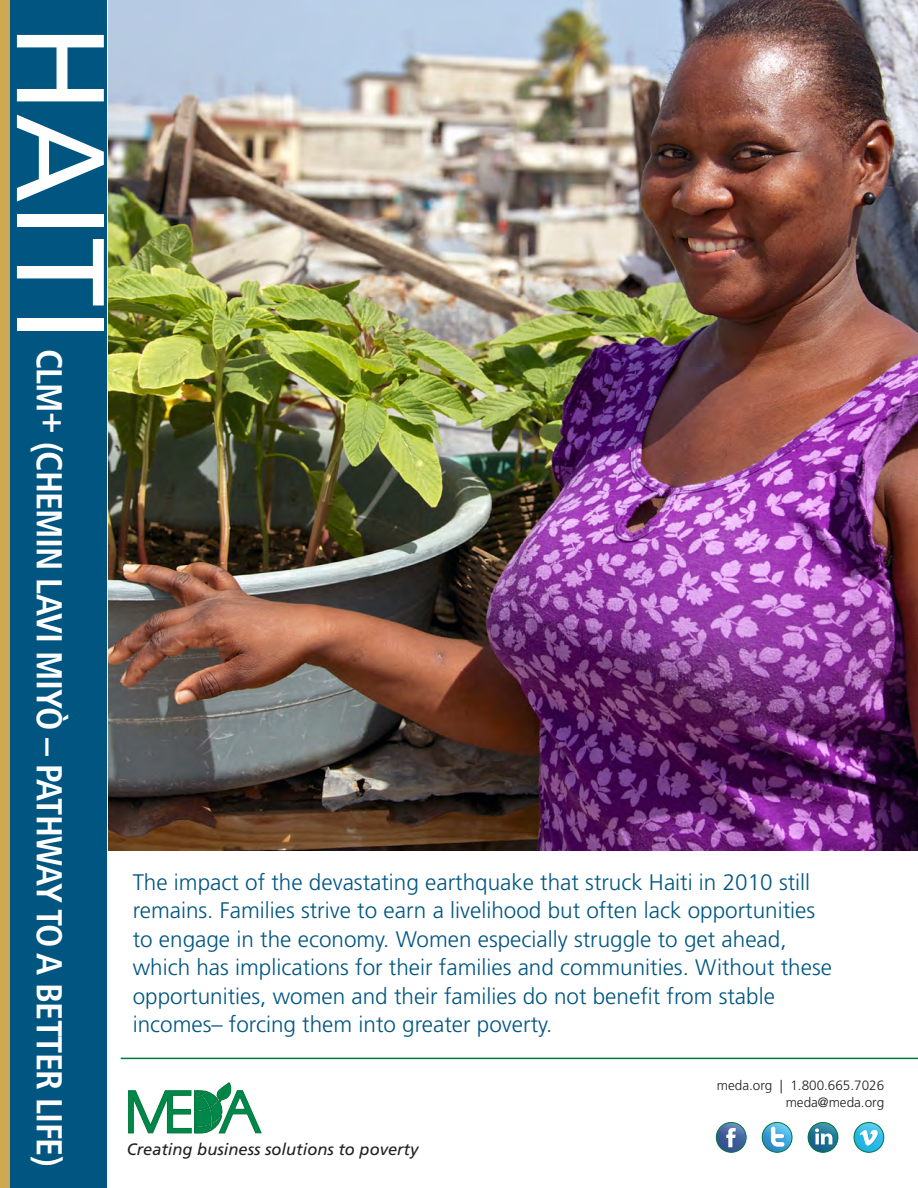
<style>
.page{position:relative;width:918px;height:1188px;background:#fff}
.page>*{position:absolute;margin:0;border:0;box-sizing:border-box;transform-origin:0 0}
.t1{font:124.5px "Frutiger LT Std";color:#fff}
.t2{font:700 condensed 36px "Frutiger LT Std";letter-spacing:-.02em;color:#fff}
.Front_Caption{font:300 22.5px/28.5px "Frutiger LT Std";color:#005681}
.t3{font:italic 16.5px "Frutiger LT Std";color:#231f20}
.t4{font:300 13.5px/16.5px "Frutiger LT Std";color:#231f20;text-align:right}
</style>
<div class="page">
<svg style="left:128px;top:1083px;width:133px;height:50px"></svg>
<hr style="left:121px;top:1058px;width:797px;height:1px;background:#007836">
<div style="left:0;top:0;width:107px;height:1188px;background:#005681"></div>
<div style="left:0;top:0;width:10px;height:1188px;background:#cea953"></div>
<svg style="left:716px;top:1122px;width:30px;height:31px"></svg>
<div style="left:716px;top:1122px;width:31px;height:31px;border:1px solid #047a3f;border-radius:50%"></div>
<svg style="left:762px;top:1122px;width:30px;height:30px"></svg>
<svg style="left:762px;top:1122px;width:30px;height:25px"></svg>
<div style="left:762px;top:1122px;width:30px;height:31px;border:1px solid #047a3f;border-radius:50%"></div>
<svg style="left:808px;top:1122px;width:30px;height:30px"></svg>
<svg style="left:808px;top:1122px;width:30px;height:23px"></svg>
<div style="left:808px;top:1122px;width:30px;height:31px;border:1px solid #047a3f;border-radius:50%"></div>
<svg style="left:854px;top:1123px;width:30px;height:29px"></svg>
<svg style="left:854px;top:1123px;width:30px;height:23px"></svg>
<div style="left:854px;top:1122px;width:30px;height:31px;border:1px solid #047a3f;border-radius:50%"></div>
<img style="left:108px;top:0;width:810px;height:850px">
<h1 class="t1" style="left:133px;top:23px;width:320px;rotate:90deg">HAITI</h1>
<h2 class="t2" style="left:71px;top:349px;width:819px;rotate:90deg">CLM+ (CHEMIN LAVI MIYÒ – PATHWAY TO A BETTER LIFE)</h2>
<p class="Front_Caption" style="left:133px;top:868px;width:701px">The impact of the devastating earthquake that struck Haiti in 2010 still remains. Families strive to earn a livelihood but often lack opportunities to engage in the economy. Women especially struggle to get ahead, which has implications for their families and communities. Without these opportunities, women and their families do not benefit from stable incomes– forcing them into greater poverty.</p>
<p class="t3" style="left:127px;top:1139px;width:293px">Creating business solutions to poverty</p>
<p class="t4" style="left:717px;top:1077px;width:169px">meda.org | 1.800.665.7026 meda@meda.org</p>
</div>
